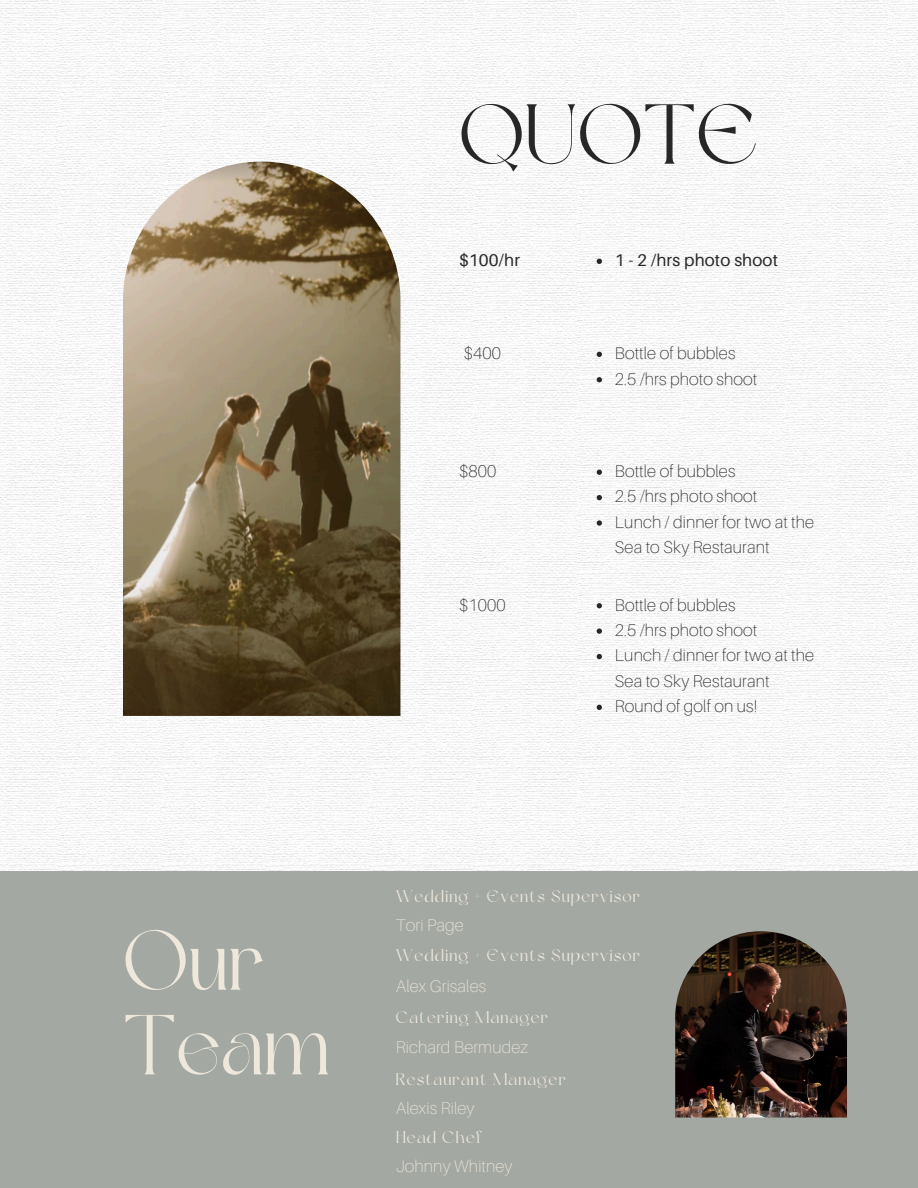
<style>
.page{position:relative;width:918px;height:1188px;background:#fff}
.page>*{position:absolute;margin:0;border:0;box-sizing:border-box;transform-origin:0 0}
.t1{font:84.6px/84.6px "Dream Avenue";color:#eee8dc}
.t2{font:84.6px "Dream Avenue";color:#272727}
.t3{font:100 16.95px/25.3px "Aileron";letter-spacing:.01em;color:#272727}
.t4{font:16.95px "Dream Avenue";letter-spacing:.07em;color:#eee8dc}
.t5{font:100 16.95px "Aileron";letter-spacing:.01em;color:#eee8dc}
.t6{font:16.95px "Aileron";letter-spacing:.01em;color:#272727}
</style>
<div class="page">
<img style="left:0;top:0;width:918px;height:871px">
<div style="left:0;top:871px;width:918px;height:317px;background:#a3a8a2"></div>
<img style="left:123px;top:162px;width:277px;height:553px">
<img style="left:675px;top:931px;width:172px;height:187px">
<svg style="left:597px;top:352px;width:5px;height:5px"></svg>
<svg style="left:597px;top:377px;width:5px;height:5px"></svg>
<svg style="left:597px;top:470px;width:5px;height:5px"></svg>
<svg style="left:597px;top:495px;width:5px;height:5px"></svg>
<svg style="left:597px;top:520px;width:5px;height:6px"></svg>
<svg style="left:597px;top:603px;width:5px;height:5px"></svg>
<svg style="left:597px;top:629px;width:5px;height:5px"></svg>
<svg style="left:597px;top:654px;width:5px;height:5px"></svg>
<svg style="left:597px;top:705px;width:5px;height:5px"></svg>
<svg style="left:597px;top:259px;width:5px;height:5px"></svg>
<p class="t2" style="left:459px;top:100px;width:301px">QUOTE</p>
<p class="t6" style="left:459px;top:250px;width:63px">$100/hr</p>
<p class="t6" style="left:615px;top:250px;width:165px">1 - 2 /hrs photo shoot</p>
<p class="t3" style="left:464px;top:340px;width:39px">$400</p>
<p class="t3" style="left:615px;top:340px;width:122px">Bottle of bubbles</p>
<p class="t3" style="left:615px;top:366px;width:144px">2.5 /hrs photo shoot</p>
<p class="t3" style="left:459px;top:458px;width:39px">$800</p>
<p class="t3" style="left:615px;top:458px;width:122px">Bottle of bubbles</p>
<p class="t3" style="left:615px;top:483px;width:144px">2.5 /hrs photo shoot</p>
<p class="t3" style="left:615px;top:509px;width:201px">Lunch / dinner for two at the<br>Sea to Sky Restaurant</p>
<p class="t3" style="left:459px;top:592px;width:48px">$1000</p>
<h2 class="t3" style="left:615px;top:592px;width:122px">Bottle of bubbles</h2>
<p class="t3" style="left:615px;top:617px;width:144px">2.5 /hrs photo shoot</p>
<p class="t3" style="left:615px;top:642px;width:201px">Lunch / dinner for two at the<br>Sea to Sky Restaurant</p>
<p class="t3" style="left:615px;top:693px;width:144px">Round of golf on us!</p>
<p class="t1" style="left:123px;top:926px;width:209px">Our<br>Team</p>
<p class="t4" style="left:396px;top:890px;width:246px">Wedding + Events Supervisor</p>
<p class="t5" style="left:396px;top:915px;width:69px">Tori Page</p>
<p class="t4" style="left:396px;top:949px;width:246px">Wedding + Events Supervisor</p>
<p class="t5" style="left:396px;top:976px;width:92px">Alex Grisales</p>
<p class="t4" style="left:396px;top:1010px;width:154px">Catering Manager</p>
<p class="t5" style="left:396px;top:1037px;width:134px">Richard Bermudez</p>
<p class="t4" style="left:396px;top:1072px;width:172px">Restaurant Manager</p>
<p class="t5" style="left:396px;top:1097px;width:80px">Alexis Riley</p>
<p class="t4" style="left:396px;top:1130px;width:88px">Head Chef</p>
<p class="t5" style="left:396px;top:1156px;width:118px">Johnny Whitney</p>
</div>
